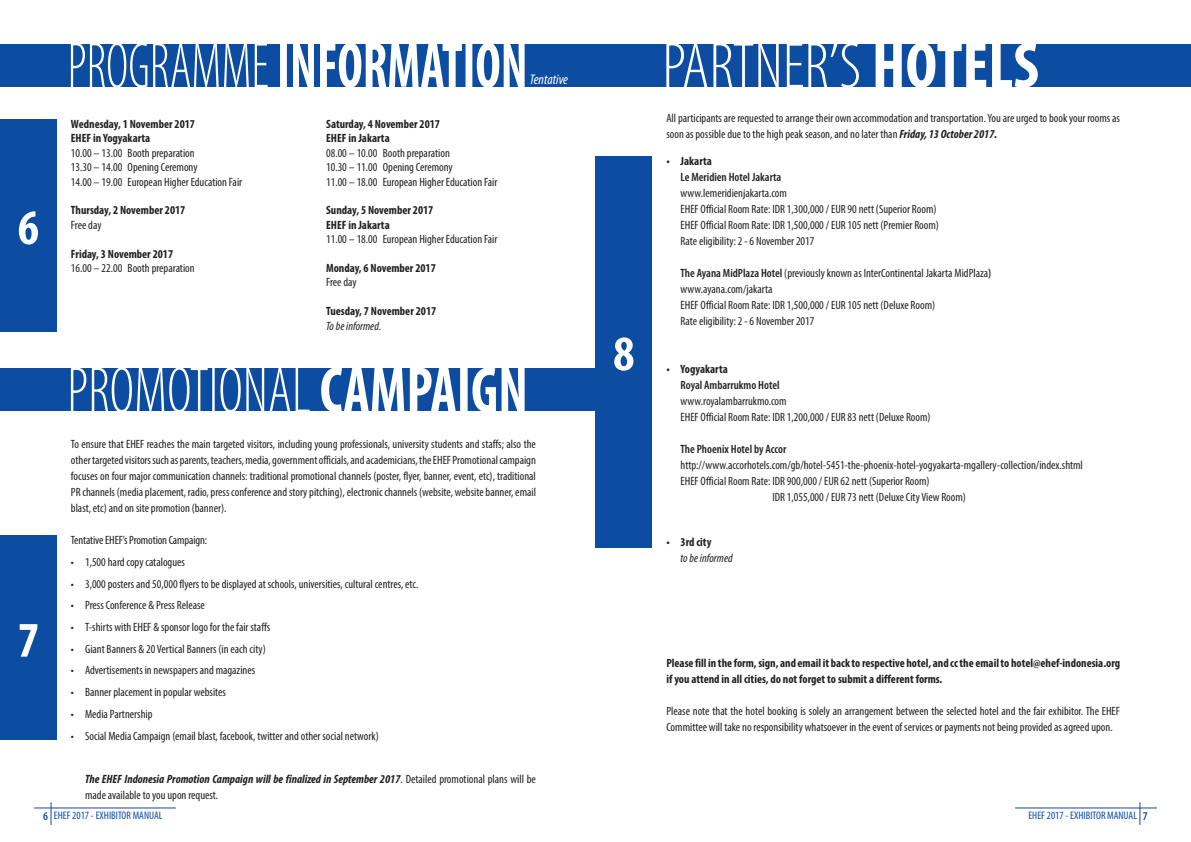
<style>
.page{position:relative;width:1191px;height:842px;background:#fff}
.page>*{position:absolute;margin:0;border:0;box-sizing:border-box;transform-origin:0 0}
.t1{font:700 condensed 50px "Myriad Pro";color:#fff}
.t2{font:italic condensed 14px "Myriad Pro";color:#fff}
.t3{font:condensed 12px/16px "Myriad Pro";color:#231f20}
.t4{font:700 condensed 12px/14.4px "Myriad Pro";color:#231f20}
.t5{font:italic 700 condensed 12px/16px "Myriad Pro";color:#231f20}
.t6{font:600 condensed 12px "Myriad Pro";color:#231f20}
.t7{font:italic condensed 12px "Myriad Pro";color:#231f20}
.t8{font:condensed 11px "Myriad Pro";color:#0d4da1}
.s1{font-weight:400;font-style:italic}
.s2{font-weight:400}
.s3{font-weight:400;font-style:normal}
.s4{font-weight:700;font-style:italic}
.s5{font-weight:600}
.s6{font-weight:600;font-size:12px}
</style>
<div class="page">
<svg style="left:51px;top:802px;width:1px;height:23px"></svg>
<svg style="left:1139px;top:802px;width:1px;height:23px"></svg>
<hr style="left:34px;top:808px;width:142px;height:1px;background:#18469d">
<hr style="left:1015px;top:808px;width:142px;height:1px;background:#18469d">
<div style="left:0;top:44px;width:595px;height:42px;background:#0d4da1"></div>
<div style="left:0;top:369px;width:595px;height:42px;background:#0d4da1"></div>
<svg style="left:71px;top:44px;width:453px;height:43px"></svg>
<svg style="left:71px;top:368px;width:453px;height:43px"></svg>
<div style="left:0;top:119px;width:57px;height:213px;background:#0d4da1"></div>
<div style="left:0;top:536px;width:57px;height:204px;background:#0d4da1"></div>
<div style="left:595px;top:44px;width:596px;height:42px;background:#0d4da1"></div>
<svg style="left:666px;top:44px;width:371px;height:43px"></svg>
<div style="left:595px;top:156px;width:57px;height:391px;background:#0d4da1"></div>
<h1 class="t1" style="left:18px;top:196px;width:23px">6</h1>
<p class="t4" style="left:71px;top:117px;width:126px">Wednesday, 1 November 2017<br>EHEF in Yogyakarta</p>
<p class="t3" style="left:71px;top:146px;width:173px;line-height:14.4px">10.00 – 13.00 Booth preparation<br>13.30 – 14.00 Opening Ceremony<br>14.00 – 19.00 European Higher Education Fair</p>
<p class="t4" style="left:71px;top:203px;width:116px">Thursday, 2 November 2017</p>
<p class="t3" style="left:71px;top:217px;width:32px">Free day</p>
<p class="t4" style="left:71px;top:246px;width:104px">Friday, 3 November 2017</p>
<p class="t3" style="left:71px;top:260px;width:125px">16.00 – 22.00 Booth preparation</p>
<p class="t4" style="left:326px;top:117px;width:115px">Saturday, 4 November 2017<br>EHEF in Jakarta</p>
<p class="t3" style="left:326px;top:146px;width:173px;line-height:14.4px">08.00 – 10.00 Booth preparation<br>10.30 – 11.00 Opening Ceremony<br>11.00 – 18.00 European Higher Education Fair</p>
<p class="t4" style="left:326px;top:203px;width:109px">Sunday, 5 November 2017<br>EHEF in Jakarta</p>
<p class="t3" style="left:326px;top:231px;width:173px">11.00 – 18.00 European Higher Education Fair</p>
<p class="t4" style="left:326px;top:261px;width:111px">Monday, 6 November 2017</p>
<p class="t3" style="left:326px;top:274px;width:32px">Free day</p>
<p class="t4" style="left:326px;top:304px;width:112px">Tuesday, 7 November 2017<br><span class="s1">To be informed</span><span class="s2">.</span></p>
<p class="t2" style="left:530px;top:71px;width:40px">Tentative</p>
<h1 class="t1" style="left:18px;top:609px;width:23px">7</h1>
<p class="t3" style="left:71px;top:436px;width:466px;text-align:justify">To ensure that EHEF reaches the main targeted visitors, including young professionals, university students and staffs; also the other targeted visitors such as parents, teachers, media, government officials, and academicians, the EHEF Promotional campaign focuses on four major communication channels: traditional promotional channels (poster, flyer, banner, event, etc), traditional PR channels (media placement, radio, press conference and story pitching), electronic channels (website, website banner, email blast, etc) and on site promotion (banner).</p>
<p class="t3" style="left:71px;top:532px;width:138px">Tentative EHEF’s Promotion Campaign:</p>
<p class="t3" style="left:71px;top:554px;width:116px">• 1,500 hard copy catalogues</p>
<p class="t3" style="left:71px;top:576px;width:349px">• 3,000 posters and 50,000 flyers to be displayed at schools, universities, cultural centres, etc.</p>
<p class="t3" style="left:71px;top:597px;width:136px">• Press Conference &amp; Press Release</p>
<p class="t3" style="left:71px;top:619px;width:201px">• T-shirts with EHEF &amp; sponsor logo for the fair staffs</p>
<p class="t3" style="left:71px;top:641px;width:196px">• Giant Banners &amp; 20 Vertical Banners (in each city)</p>
<p class="t3" style="left:71px;top:662px;width:186px">• Advertisements in newspapers and magazines</p>
<p class="t3" style="left:71px;top:684px;width:157px">• Banner placement in popular websites</p>
<p class="t3" style="left:71px;top:706px;width:83px">• Media Partnership</p>
<p class="t3" style="left:71px;top:727px;width:309px">• Social Media Campaign (email blast, facebook, twitter and other social network)</p>
<p class="t5" style="left:85px;top:771px;width:452px">The EHEF Indonesia Promotion Campaign will be finalized in September 2017<span class="s3">. Detailed promotional plans will be made available to you upon request.</span></p>
<h1 class="t1" style="left:613px;top:322px;width:23px">8</h1>
<p class="t3" style="left:666px;top:110px;width:455px">All participants are requested to arrange their own accommodation and transportation. You are urged to book your rooms as soon as possible due to the high peak season, and no later than <span class="s4">Friday, 13 October 2017.</span></p>
<p class="t4" style="left:666px;top:153px;width:47px">• Jakarta</p>
<p class="t6" style="left:680px;top:170px;width:102px">Le Meridien Hotel Jakarta</p>
<p class="t3" style="left:680px;top:185px;width:260px">www.lemeridienjakarta.com<br>EHEF Official Room Rate: IDR 1,300,000 / EUR 90 nett (Superior Room)<br>EHEF Official Room Rate: IDR 1,500,000 / EUR 105 nett (Premier Room)<br>Rate eligibility: 2 - 6 November 2017</p>
<p class="t3" style="left:680px;top:265px;width:312px"><span class="s5">The Ayana MidPlaza Hotel</span> (previously known as InterContinental Jakarta MidPlaza<span class="s5">) </span>www.ayana.com/jakarta<br>EHEF Official Room Rate: IDR 1,500,000 / EUR 105 nett (Deluxe Room)<br>Rate eligibility: 2 - 6 November 2017</p>
<p class="t4" style="left:666px;top:361px;width:63px">• Yogyakarta</p>
<p class="t6" style="left:680px;top:378px;width:100px">Royal Ambarrukmo Hotel</p>
<p class="t3" style="left:680px;top:393px;width:251px">www.royalambarrukmo.com<br>EHEF Official Room Rate: IDR 1,200,000 / EUR 83 nett (Deluxe Room)</p>
<p class="t6" style="left:680px;top:442px;width:107px">The Phoenix Hotel by Accor</p>
<p class="t3" style="left:680px;top:457px;width:404px">http://www.accorhotels.com/gb/hotel-5451-the-phoenix-hotel-yogyakarta-mgallery-collection/index.shtml</p>
<p class="t3" style="left:680px;top:473px;width:250px">EHEF Official Room Rate: IDR 900,000 / EUR 62 nett (Superior Room)</p>
<p class="t3" style="left:772px;top:489px;width:195px">IDR 1,055,000 / EUR 73 nett (Deluxe City View Room)</p>
<p class="t4" style="left:666px;top:534px;width:47px">• 3rd city</p>
<p class="t7" style="left:680px;top:550px;width:54px">to be informed</p>
<p class="t4" style="left:666px;top:655px;width:455px;line-height:16px">Please fill in the form, sign, and email it back to respective hotel, and cc the email to hotel@ehef-indonesia.org if you attend in all cities, do not forget to submit a different forms.</p>
<p class="t3" style="left:666px;top:703px;width:455px">Please note that the hotel booking is solely an arrangement between the selected hotel and the fair exhibitor. The EHEF<br>Committee will take no responsibility whatsoever in the event of services or payments not being provided as agreed upon.</p>
<p class="t8" style="left:43px;top:809px;width:121px"><span class="s6">6</span> EHEF 2017 - EXHIBITOR MANUAL</p>
<p class="t8" style="left:1028px;top:809px;width:121px">EHEF 2017 - EXHIBITOR MANUAL <span class="s6">7</span></p>
</div>
